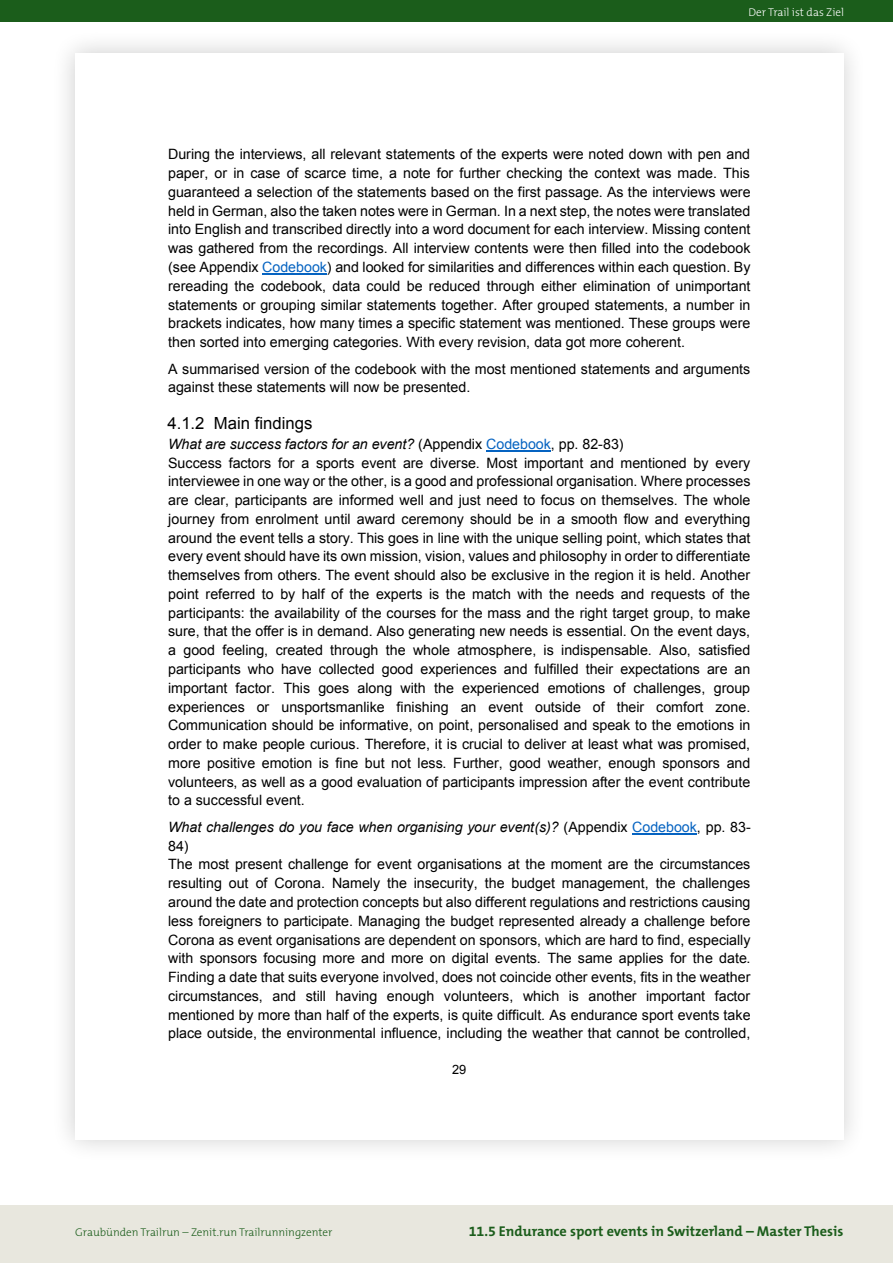
<style>
.page{position:relative;width:893px;height:1263px;background:#fff}
.page>*{position:absolute;margin:0;border:0;box-sizing:border-box;transform-origin:0 0}
.t1{font:16.65px "Arial";color:#000}
.t2{font:14.25px/18.8px "Arial";color:#000}
.t3{font:700 14.25px "The Mix B7";color:#1b5d1b}
.t4{font:12.9px "Arial";color:#000}
.t5{font:300 11.25px "The Mix B3";color:#1b5d1b}
.t6{font:300 11.25px "The Mix B3";color:#fff}
.s1{color:#0563c1}
.s2{font-style:italic}
</style>
<div class="page">
<div style="left:0;top:1205px;width:893px;height:58px;background:#e8e7de"></div>
<div style="left:0;top:0;width:893px;height:21px;background:#1b5d1b"></div>
<div style="left:51px;top:29px;width:816px;height:1134px;background:#000;opacity:.2"></div>
<div style="left:75px;top:53px;width:768px;height:1086px;background:#fff"></div>
<hr style="left:262px;top:273px;width:65px;height:2px;background:#0563c1">
<hr style="left:486px;top:450px;width:65px;height:1px;background:#0563c1">
<hr style="left:632px;top:833px;width:65px;height:2px;background:#0563c1">
<p class="t6" style="left:748px;top:6px;width:97px">Der Trail ist das Ziel</p>
<p class="t2" style="left:168px;top:145px;width:584px;text-align:justify">During the interviews, all relevant statements of the experts were noted down with pen and paper, or in case of scarce time, a note for further checking the context was made. This guaranteed a selection of the statements based on the first passage. As the interviews were held in German, also the taken notes were in German. In a next step, the notes were translated into English and transcribed directly into a word document for each interview. Missing content was gathered from the recordings. All interview contents were then filled into the codebook (see Appendix <span class="s1">Codebook</span>) and looked for similarities and differences within each question. By rereading the codebook, data could be reduced through either elimination of unimportant statements or grouping similar statements together. After grouped statements, a number in brackets indicates, how many times a specific statement was mentioned. These groups were then sorted into emerging categories. With every revision, data got more coherent.</p>
<p class="t2" style="left:168px;top:359px;width:583px">A summarised version of the codebook with the most mentioned statements and arguments against these statements will now be presented.</p>
<p class="t1" style="left:167px;top:412px;width:147px">4.1.2 Main findings</p>
<p class="t2" style="left:168px;top:435px;width:584px"><span class="s2">What are success factors for an event?</span> (Appendix <span class="s1">Codebook</span>, pp. 82-83)<br>Success factors for a sports event are diverse. Most important and mentioned by every interviewee in one way or the other, is a good and professional organisation. Where processes are clear, participants are informed well and just need to focus on themselves. The whole journey from enrolment until award ceremony should be in a smooth flow and everything around the event tells a story. This goes in line with the unique selling point, which states that every event should have its own mission, vision, values and philosophy in order to differentiate themselves from others. The event should also be exclusive in the region it is held. Another point referred to by half of the experts is the match with the needs and requests of the participants: the availability of the courses for the mass and the right target group, to make sure, that the offer is in demand. Also generating new needs is essential. On the event days, a good feeling, created through the whole atmosphere, is indispensable. Also, satisfied participants who have collected good experiences and fulfilled their expectations are an important factor. This goes along with the experienced emotions of challenges, group experiences or unsportsmanlike finishing an event outside of their comfort zone.<br>Communication should be informative, on point, personalised and speak to the emotions in order to make people curious. Therefore, it is crucial to deliver at least what was promised, more positive emotion is fine but not less. Further, good weather, enough sponsors and volunteers, as well as a good evaluation of participants impression after the event contribute to a successful event.</p>
<p class="t2" style="left:168px;top:818px;width:584px"><span class="s2">What challenges do you face when organising your event(s)?</span> (Appendix <span class="s1">Codebook</span>, pp. 83- 84)<br>The most present challenge for event organisations at the moment are the circumstances resulting out of Corona. Namely the insecurity, the budget management, the challenges around the date and protection concepts but also different regulations and restrictions causing less foreigners to participate. Managing the budget represented already a challenge before Corona as event organisations are dependent on sponsors, which are hard to find, especially with sponsors focusing more and more on digital events. The same applies for the date.<br>Finding a date that suits everyone involved, does not coincide other events, fits in the weather circumstances, and still having enough volunteers, which is another important factor mentioned by more than half of the experts, is quite difficult. As endurance sport events take place outside, the environmental influence, including the weather that cannot be controlled,</p>
<p class="t4" style="left:452px;top:1061px;width:16px">29</p>
<p class="t5" style="left:75px;top:1226px;width:259px">Graubünden Trailrun – Zenit.run Trailrunningzenter</p>
<p class="t3" style="left:469px;top:1223px;width:376px">11.5 Endurance sport events in Switzerland – Master Thesis</p>
</div>
